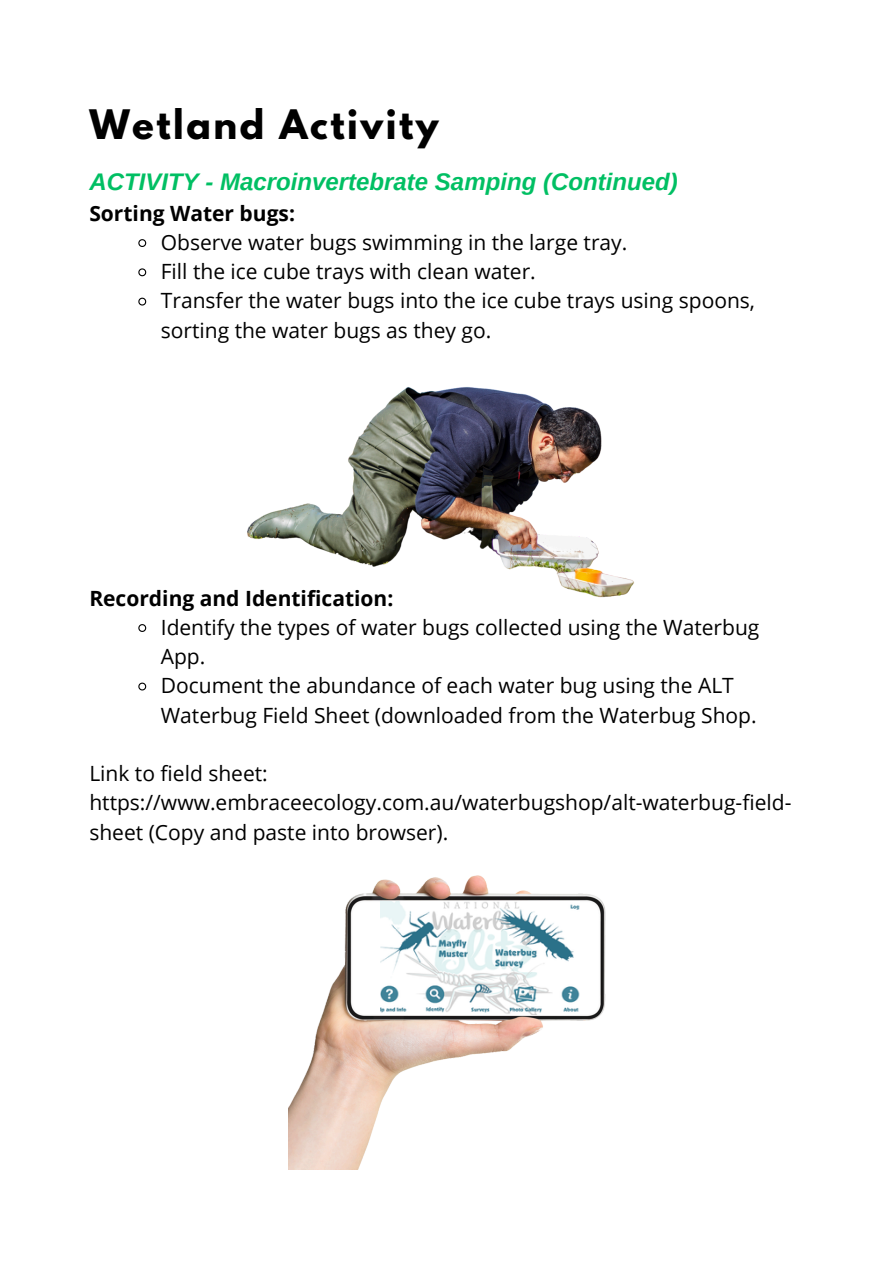
<style>
.page{position:relative;width:894px;height:1264px;background:#fff}
.page>*{position:absolute;margin:0;border:0;box-sizing:border-box;transform-origin:0 0}
.t1{font:700 36px "League Spartan";letter-spacing:.07em;color:#000}
.t2{font:italic 700 24px "Arimo";color:#00bf63}
.t3{font:21px/29.2px "Open Sans";color:#000}
.t4{font:700 21px "Open Sans";color:#000}
</style>
<div class="page">
<svg style="left:138px;top:239px;width:9px;height:8px"></svg>
<svg style="left:138px;top:268px;width:9px;height:9px"></svg>
<svg style="left:138px;top:297px;width:9px;height:9px"></svg>
<img style="left:247px;top:387px;width:387px;height:211px">
<svg style="left:138px;top:624px;width:9px;height:8px"></svg>
<svg style="left:138px;top:682px;width:9px;height:9px"></svg>
<img style="left:288px;top:875px;width:317px;height:293px">
<img style="left:380px;top:901px;width:199px;height:113px">
<p class="t1" style="left:89px;top:107px;width:351px">Wetland Activity</p>
<h1 class="t2" style="left:89px;top:168px;width:589px">ACTIVITY - Macroinvertebrate Samping (Continued)</h1>
<h1 class="t4" style="left:89px;top:198px;width:207px">Sorting Water bugs:</h1>
<h2 class="t3" style="left:161px;top:227px;width:468px">Observe water bugs swimming in the large tray.</h2>
<p class="t3" style="left:161px;top:256px;width:376px">Fill the ice cube trays with clean water.</p>
<p class="t3" style="left:161px;top:285px;width:595px">Transfer the water bugs into the ice cube trays using spoons, sorting the water bugs as they go.</p>
<h3 class="t4" style="left:89px;top:583px;width:305px">Recording and Identification:</h3>
<p class="t3" style="left:161px;top:612px;width:600px">Identify the types of water bugs collected using the Waterbug<br>App.</p>
<p class="t3" style="left:161px;top:670px;width:597px">Document the abundance of each water bug using the ALT<br>Waterbug Field Sheet (downloaded from the Waterbug Shop.</p>
<p class="t3" style="left:89px;top:758px;width:703px">Link to field sheet: https://www.embraceecology.com.au/waterbugshop/alt-waterbug-field&shy;sheet (Copy and paste into browser).</p>
</div>
